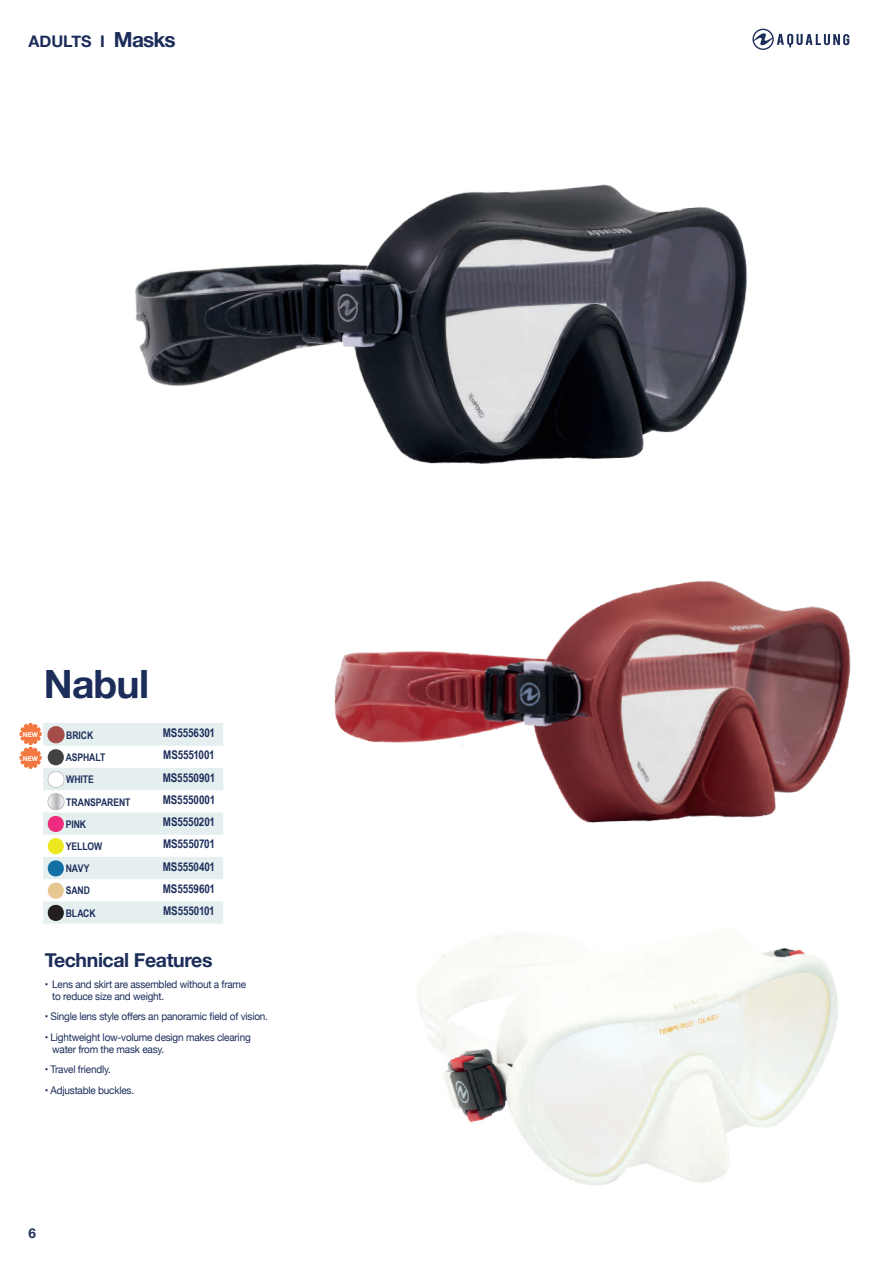
<style>
.page{position:relative;width:893px;height:1263px;background:#fff}
.page>*{position:absolute;margin:0;border:0;box-sizing:border-box;transform-origin:0 0}
.t1{font:700 39px "Helvetica Neue";letter-spacing:-.02em;color:#1c2d5a}
.t2{font:700 19.5px "Helvetica Neue";letter-spacing:-.02em;color:#1c2d5a}
.t3{font:700 16.05px "Helvetica Neue";color:#1c2d5a}
.t4{font:700 13.5px "Helvetica Neue";color:#1c2d5a}
.t5{font:700 12px "Arial Narrow";letter-spacing:-.005em;color:#1c2d5a}
.t6{font:10.5px/12px "Helvetica Neue";letter-spacing:-.02em;color:#1c2d5a;scale:.95 1}
.t7{font:700 10.5px "Arial Narrow";letter-spacing:-.005em;color:#1c2d5a}
.t8{font:700 6.6px "Helvetica Neue";letter-spacing:-.02em;color:#fff}
.s1{font-size:20.85px}
</style>
<div class="page">
<svg style="left:758px;top:29px;width:91px;height:21px"></svg>
<img style="left:417px;top:959px;width:421px;height:227px">
<img style="left:135px;top:30px;width:623px;height:413px">
<img style="left:331px;top:443px;width:520px;height:516px">
<svg style="left:20px;top:723px;width:203px;height:201px"></svg>
<h3 class="t3" style="left:29px;top:29px;width:149px">ADULTS I <span class="s1">Masks</span></h3>
<p class="t8" style="left:23px;top:729px;width:17px">NEW</p>
<p class="t8" style="left:23px;top:753px;width:17px">NEW</p>
<h1 class="t1" style="left:44px;top:653px;width:107px">Nabul</h1>
<p class="t7" style="left:66px;top:727px;width:29px">BRICK</p>
<p class="t5" style="left:163px;top:723px;width:54px">MS5556301</p>
<p class="t7" style="left:66px;top:749px;width:41px">ASPHALT</p>
<p class="t5" style="left:163px;top:746px;width:53px">MS5551001</p>
<p class="t7" style="left:66px;top:772px;width:29px">WHITE</p>
<p class="t5" style="left:163px;top:768px;width:54px">MS5550901</p>
<p class="t7" style="left:66px;top:794px;width:66px">TRANSPARENT</p>
<p class="t5" style="left:163px;top:790px;width:54px">MS5550001</p>
<p class="t7" style="left:66px;top:816px;width:22px">PINK</p>
<p class="t5" style="left:163px;top:813px;width:54px">MS5550201</p>
<p class="t7" style="left:66px;top:838px;width:38px">YELLOW</p>
<p class="t5" style="left:163px;top:835px;width:53px">MS5550701</p>
<p class="t7" style="left:66px;top:860px;width:25px">NAVY</p>
<p class="t5" style="left:163px;top:857px;width:54px">MS5550401</p>
<p class="t7" style="left:66px;top:883px;width:26px">SAND</p>
<p class="t5" style="left:163px;top:879px;width:54px">MS5559601</p>
<p class="t7" style="left:66px;top:905px;width:31px">BLACK</p>
<p class="t5" style="left:163px;top:902px;width:53px">MS5550101</p>
<h2 class="t2" style="left:45px;top:945px;width:169px">Technical Features</h2>
<p class="t6" style="left:52px;top:979px;width:206px;text-indent:-7px">• Lens and skirt are assembled without a frame to reduce size and weight.</p>
<p class="t6" style="left:45px;top:1011px;width:237px">• Single lens style offers an panoramic field of vision.</p>
<p class="t6" style="left:52px;top:1032px;width:210px;text-indent:-7px">• Lightweight low-volume design makes clearing water from the mask easy.</p>
<p class="t6" style="left:45px;top:1064px;width:71px">• Travel friendly.</p>
<p class="t6" style="left:45px;top:1085px;width:96px">• Adjustable buckles.</p>
<p class="t4" style="left:29px;top:1223px;width:9px">6</p>
</div>
